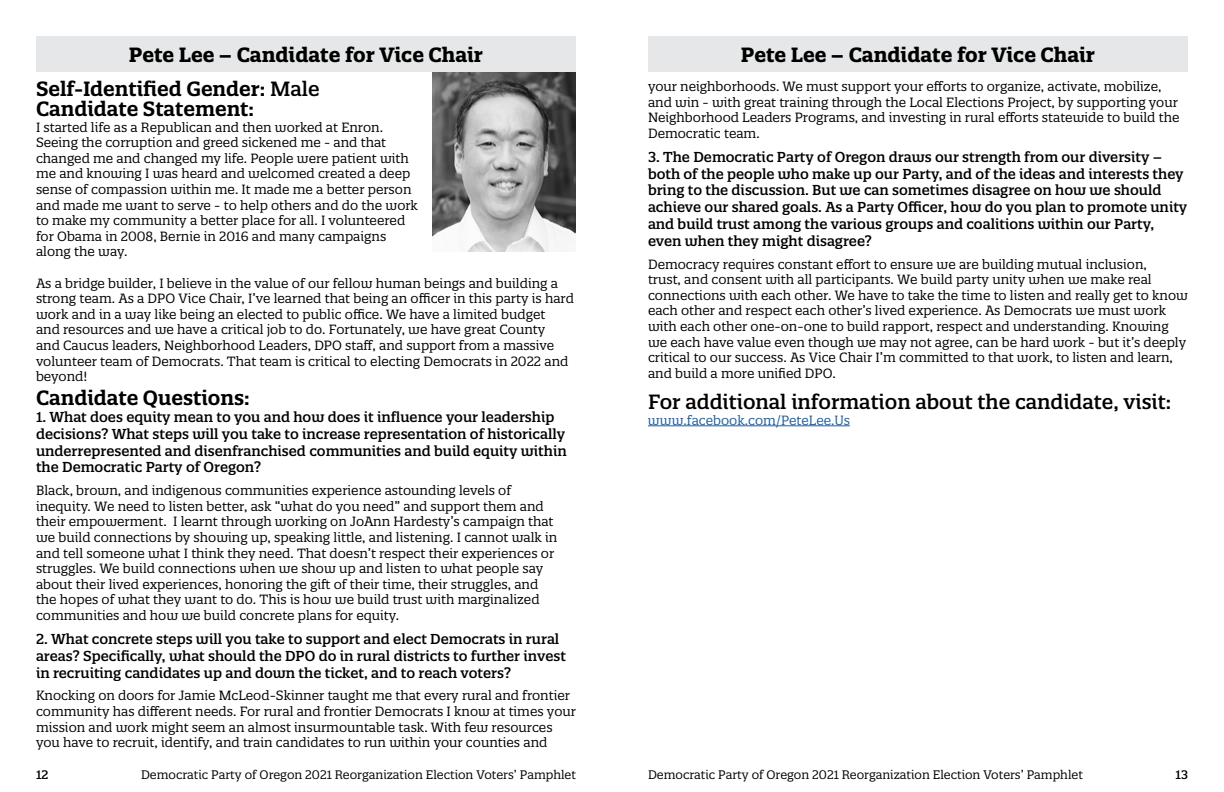
<style>
.page{position:relative;width:1224px;height:792px;background:#fff}
.page>*{position:absolute;margin:0;border:0;box-sizing:border-box;transform-origin:0 0}
.t1{font:600 20px/20px "Quatro Slab";color:#000}
.t2{font:700 20px "Quatro Slab";color:#000}
.t3{font:500 20px "Quatro Slab";color:#000}
.t4{font:500 14px/16.8px "Quatro Slab";color:#000}
.t5{font:13px/15.6px "Quatro Slab";color:#000}
.t6{font:13px "Quatro Slab";color:#215e9e}
.t7{font:12px "Quatro Slab";color:#000}
.t8{font:500 12px "Quatro Slab";color:#000}
.s1{font-weight:500}
</style>
<div class="page">
<img style="left:432px;top:72px;width:144px;height:180px">
<div style="left:36px;top:36px;width:540px;height:36px;background:#e6e7e8"></div>
<hr style="left:648px;top:425px;width:202px;height:1px;background:#215e9e">
<div style="left:648px;top:36px;width:540px;height:36px;background:#e6e7e8"></div>
<h1 class="t2" style="left:129px;top:42px;width:356px">Pete Lee – Candidate for Vice Chair</h1>
<h1 class="t1" style="left:36px;top:79px;width:285px">Self-Identified Gender: <span class="s1">Male<br></span>Candidate Statement:</h1>
<p class="t5" style="left:36px;top:119px;width:384px">I started life as a Republican and then worked at Enron.<br>Seeing the corruption and greed sickened me - and that changed me and changed my life. People were patient with me and knowing I was heard and welcomed created a deep sense of compassion within me. It made me a better person and made me want to serve - to help others and do the work to make my community a better place for all. I volunteered for Obama in 2008, Bernie in 2016 and many campaigns along the way.</p>
<p class="t5" style="left:36px;top:275px;width:540px">As a bridge builder, I believe in the value of our fellow human beings and building a strong team. As a DPO Vice Chair, I’ve learned that being an officer in this party is hard work and in a way like being an elected to public office. We have a limited budget<br>and resources and we have a critical job to do. Fortunately, we have great County<br>and Caucus leaders, Neighborhood Leaders, DPO staff, and support from a massive volunteer team of Democrats. That team is critical to electing Democrats in 2022 and beyond!</p>
<h1 class="t1" style="left:36px;top:388px;width:215px">Candidate Questions:</h1>
<p class="t4" style="left:36px;top:409px;width:532px">1. What does equity mean to you and how does it influence your leadership decisions? What steps will you take to increase representation of historically underrepresented and disenfranchised communities and build equity within the Democratic Party of Oregon?</p>
<p class="t5" style="left:36px;top:483px;width:523px">Black, brown, and indigenous communities experience astounding levels of inequity. We need to listen better, ask “what do you need” and support them and their empowerment. I learnt through working on JoAnn Hardesty’s campaign that we build connections by showing up, speaking little, and listening. I cannot walk in and tell someone what I think they need. That doesn’t respect their experiences or struggles. We build connections when we show up and listen to what people say about their lived experiences, honoring the gift of their time, their struggles, and the hopes of what they want to do. This is how we build trust with marginalized communities and how we build concrete plans for equity.</p>
<p class="t4" style="left:36px;top:631px;width:531px">2. What concrete steps will you take to support and elect Democrats in rural areas? Specifically, what should the DPO do in rural districts to further invest in recruiting candidates up and down the ticket, and to reach voters?</p>
<p class="t5" style="left:36px;top:688px;width:542px">Knocking on doors for Jamie McLeod-Skinner taught me that every rural and frontier community has different needs. For rural and frontier Democrats I know at times your mission and work might seem an almost insurmountable task. With few resources you have to recruit, identify, and train candidates to run within your counties and</p>
<h1 class="t2" style="left:741px;top:42px;width:356px">Pete Lee – Candidate for Vice Chair</h1>
<p class="t5" style="left:648px;top:78px;width:533px">your neighborhoods. We must support your efforts to organize, activate, mobilize, and win - with great training through the Local Elections Project, by supporting your Neighborhood Leaders Programs, and investing in rural efforts statewide to build the Democratic team.</p>
<p class="t4" style="left:648px;top:148px;width:541px">3. The Democratic Party of Oregon draws our strength from our diversity – both of the people who make up our Party, and of the ideas and interests they bring to the discussion. But we can sometimes disagree on how we should achieve our shared goals. As a Party Officer, how do you plan to promote unity and build trust among the various groups and coalitions within our Party, even when they might disagree?</p>
<p class="t5" style="left:648px;top:256px;width:542px">Democracy requires constant effort to ensure we are building mutual inclusion,<br>trust, and consent with all participants. We build party unity when we make real connections with each other. We have to take the time to listen and really get to know each other and respect each other’s lived experience. As Democrats we must work with each other one-on-one to build rapport, respect and understanding. Knowing we each have value even though we may not agree, can be hard work - but it’s deeply critical to our success. As Vice Chair I’m committed to that work, to listen and learn, and build a more unified DPO.</p>
<h1 class="t3" style="left:648px;top:389px;width:525px">For additional information about the candidate, visit:</h1>
<p class="t6" style="left:648px;top:412px;width:203px">www.facebook.com/PeteLee.Us</p>
<p class="t8" style="left:36px;top:767px;width:14px">12</p>
<p class="t7" style="left:141px;top:767px;width:436px">Democratic Party of Oregon 2021 Reorganization Election Voters’ Pamphlet</p>
<p class="t7" style="left:648px;top:767px;width:436px">Democratic Party of Oregon 2021 Reorganization Election Voters’ Pamphlet</p>
<p class="t8" style="left:1176px;top:767px;width:14px">13</p>
</div>
